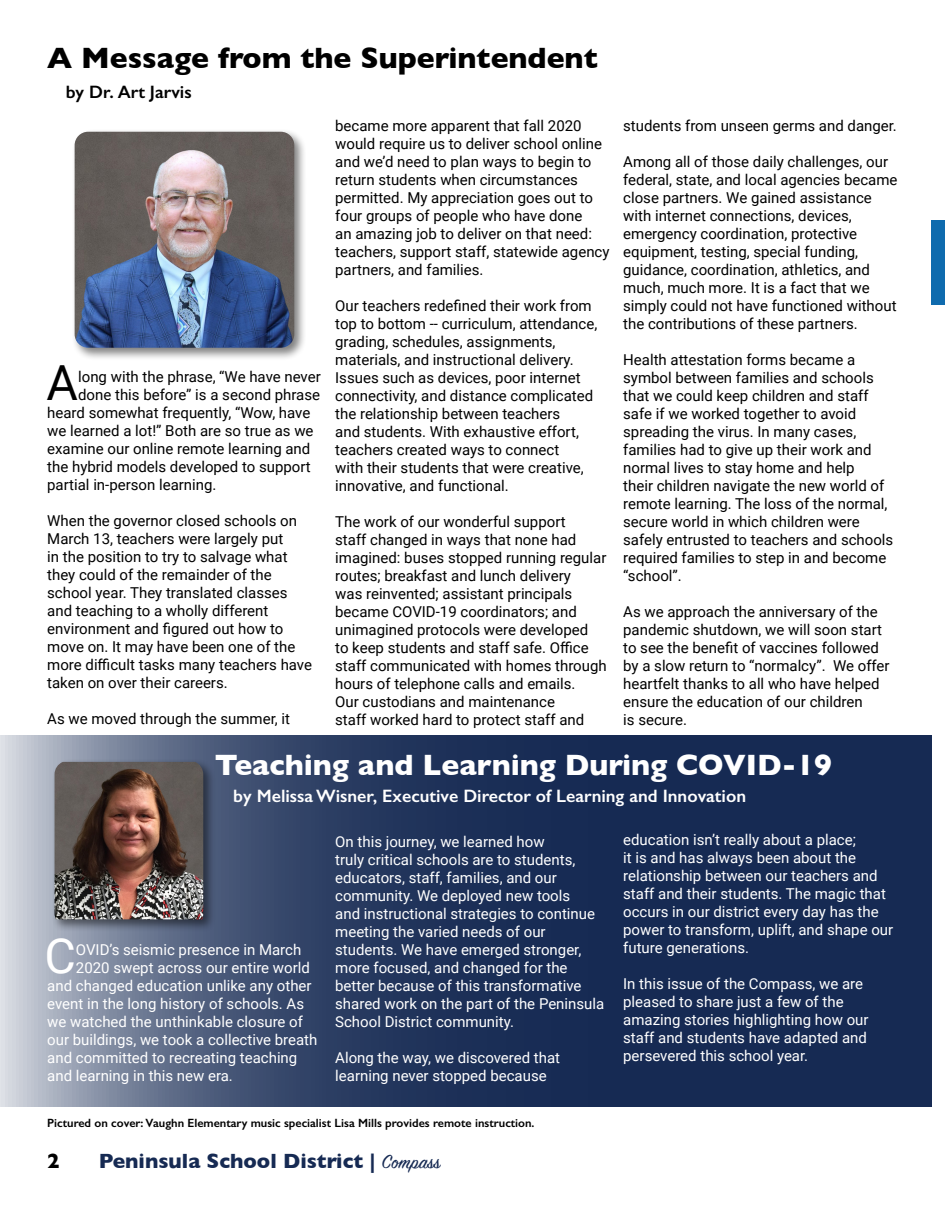
<style>
.page{position:relative;width:945px;height:1215px;background:#fff}
.page>*{position:absolute;margin:0;border:0;box-sizing:border-box;transform-origin:0 0}
.t1{font:48.45px "Roboto";color:#000}
.t2{font:48.45px "Roboto";color:#fff}
.t3{font:700 30px "Gill Sans";color:#fff}
.t4{font:700 30px "Gill Sans";color:#000}
.t5{font:700 21px "Gill Sans";color:#162a53}
.t6{font:700 21px "Gill Sans";color:#000}
.t7{font:600 18px "Gill Sans";color:#fff}
.t8{font:600 18px "Gill Sans";color:#000}
.t9{font:15px/18px "Roboto";color:#000}
.t10{font:15px/18px "Roboto";color:#fff}
.t11{font:600 12px "Gill Sans";color:#000}
.s1{font-family:"Sign Painter House Script";font-weight:400}
</style>
<div class="page">
<svg style="left:0;top:735px;width:932px;height:372px;fill:#1a2e56"></svg>
<div style="left:932px;top:221px;width:13px;height:84px;background:#0f6bae"></div>
<div style="left:71px;top:128px;width:236px;height:233px;background:#000;opacity:.5"></div>
<img style="left:75px;top:132px;width:219px;height:216px">
<div style="left:51px;top:758px;width:165px;height:174px;background:#000;opacity:.5"></div>
<img style="left:55px;top:762px;width:148px;height:157px">
<p class="t4" style="left:47px;top:34px;width:552px">A Message from the Superintendent</p>
<p class="t8" style="left:66px;top:81px;width:127px">by Dr. Art Jarvis</p>
<p class="t1" style="left:47px;top:349px;width:33px">A</p>
<p class="t9" style="left:78px;top:368px;width:244px">long with the phrase, “We have never</p>
<p class="t9" style="left:78px;top:386px;width:243px">done this before” is a second phrase</p>
<p class="t9" style="left:47px;top:404px;width:265px">heard somewhat frequently, “Wow, have</p>
<p class="t9" style="left:47px;top:422px;width:268px">we learned a lot!” Both are so true as we</p>
<p class="t9" style="left:47px;top:440px;width:265px">examine our online remote learning and</p>
<p class="t9" style="left:47px;top:458px;width:265px">the hybrid models developed to support</p>
<p class="t9" style="left:47px;top:476px;width:171px">partial in-person learning.</p>
<p class="t9" style="left:47px;top:512px;width:266px">When the governor closed schools on March 13, teachers were largely put<br>in the position to try to salvage what they could of the remainder of the school year. They translated classes and teaching to a wholly different environment and figured out how to move on. It may have been one of the more difficult tasks many teachers have taken on over their careers.</p>
<p class="t9" style="left:47px;top:710px;width:244px">As we moved through the summer, it</p>
<p class="t9" style="left:335px;top:116px;width:276px">became more apparent that fall 2020 would require us to deliver school online and we’d need to plan ways to begin to return students when circumstances permitted. My appreciation goes out to four groups of people who have done<br>an amazing job to deliver on that need: teachers, support staff, statewide agency partners, and families.</p>
<p class="t9" style="left:335px;top:296px;width:264px">Our teachers redefined their work from top to bottom -- curriculum, attendance, grading, schedules, assignments, materials, and instructional delivery.<br>Issues such as devices, poor internet connectivity, and distance complicated the relationship between teachers<br>and students. With exhaustive effort, teachers created ways to connect<br>with their students that were creative, innovative, and functional.</p>
<p class="t9" style="left:335px;top:512px;width:273px">The work of our wonderful support<br>staff changed in ways that none had imagined: buses stopped running regular routes; breakfast and lunch delivery<br>was reinvented; assistant principals became COVID-19 coordinators; and unimagined protocols were developed<br>to keep students and staff safe. Office staff communicated with homes through hours of telephone calls and emails.<br>Our custodians and maintenance<br>staff worked hard to protect staff and</p>
<p class="t9" style="left:623px;top:116px;width:275px">students from unseen germs and danger.</p>
<p class="t9" style="left:623px;top:152px;width:276px">Among all of those daily challenges, our federal, state, and local agencies became close partners. We gained assistance with internet connections, devices, emergency coordination, protective equipment, testing, special funding, guidance, coordination, athletics, and much, much more. It is a fact that we simply could not have functioned without the contributions of these partners.</p>
<p class="t9" style="left:623px;top:350px;width:272px">Health attestation forms became a symbol between families and schools that we could keep children and staff safe if we worked together to avoid spreading the virus. In many cases, families had to give up their work and normal lives to stay home and help<br>their children navigate the new world of remote learning. The loss of the normal, secure world in which children were safely entrusted to teachers and schools required families to step in and become “school”.</p>
<p class="t9" style="left:623px;top:602px;width:268px">As we approach the anniversary of the pandemic shutdown, we will soon start to see the benefit of vaccines followed by a slow return to “normalcy”. We offer heartfelt thanks to all who have helped ensure the education of our children</p>
<p class="t9" style="left:623px;top:710px;width:65px">is secure.</p>
<p class="t3" style="left:215px;top:741px;width:619px">Teaching and Learning During COVID-19</p>
<p class="t7" style="left:233px;top:785px;width:514px">by Melissa Wisner, Executive Director of Learning and Innovation</p>
<p class="t10" style="left:335px;top:832px;width:271px">On this journey, we learned how<br>truly critical schools are to students, educators, staff, families, and our community. We deployed new tools<br>and instructional strategies to continue meeting the varied needs of our students. We have emerged stronger, more focused, and changed for the better because of this transformative shared work on the part of the Peninsula School District community.</p>
<p class="t10" style="left:335px;top:1048px;width:226px">Along the way, we discovered that learning never stopped because</p>
<p class="t10" style="left:623px;top:830px;width:271px">education isn’t really about a place;<br>it is and has always been about the relationship between our teachers and staff and their students. The magic that occurs in our district every day has the power to transform, uplift, and shape our future generations.</p>
<p class="t10" style="left:623px;top:974px;width:247px">In this issue of the Compass, we are pleased to share just a few of the amazing stories highlighting how our staff and students have adapted and persevered this school year.</p>
<p class="t2" style="left:44px;top:922px;width:33px">C</p>
<p class="t10" style="left:76px;top:941px;width:227px">OVID’s seismic presence in March</p>
<p class="t10" style="left:76px;top:959px;width:236px">2020 swept across our entire world</p>
<p class="t10" style="left:47px;top:977px;width:266px">and changed education unlike any other</p>
<p class="t10" style="left:47px;top:995px;width:258px">event in the long history of schools. As</p>
<p class="t10" style="left:47px;top:1013px;width:257px">we watched the unthinkable closure of</p>
<p class="t10" style="left:47px;top:1031px;width:272px">our buildings, we took a collective breath</p>
<p class="t10" style="left:47px;top:1049px;width:252px">and committed to recreating teaching</p>
<p class="t10" style="left:47px;top:1067px;width:187px">and learning in this new era.</p>
<p class="t11" style="left:47px;top:1115px;width:489px">Pictured on cover: Vaughn Elementary music specialist Lisa Mills provides remote instruction.</p>
<h3 class="t6" style="left:47px;top:1144px;width:14px">2</h3>
<h3 class="t5" style="left:99px;top:1144px;width:343px">Peninsula School District | <span class="s1">Compass</span></h3>
</div>
